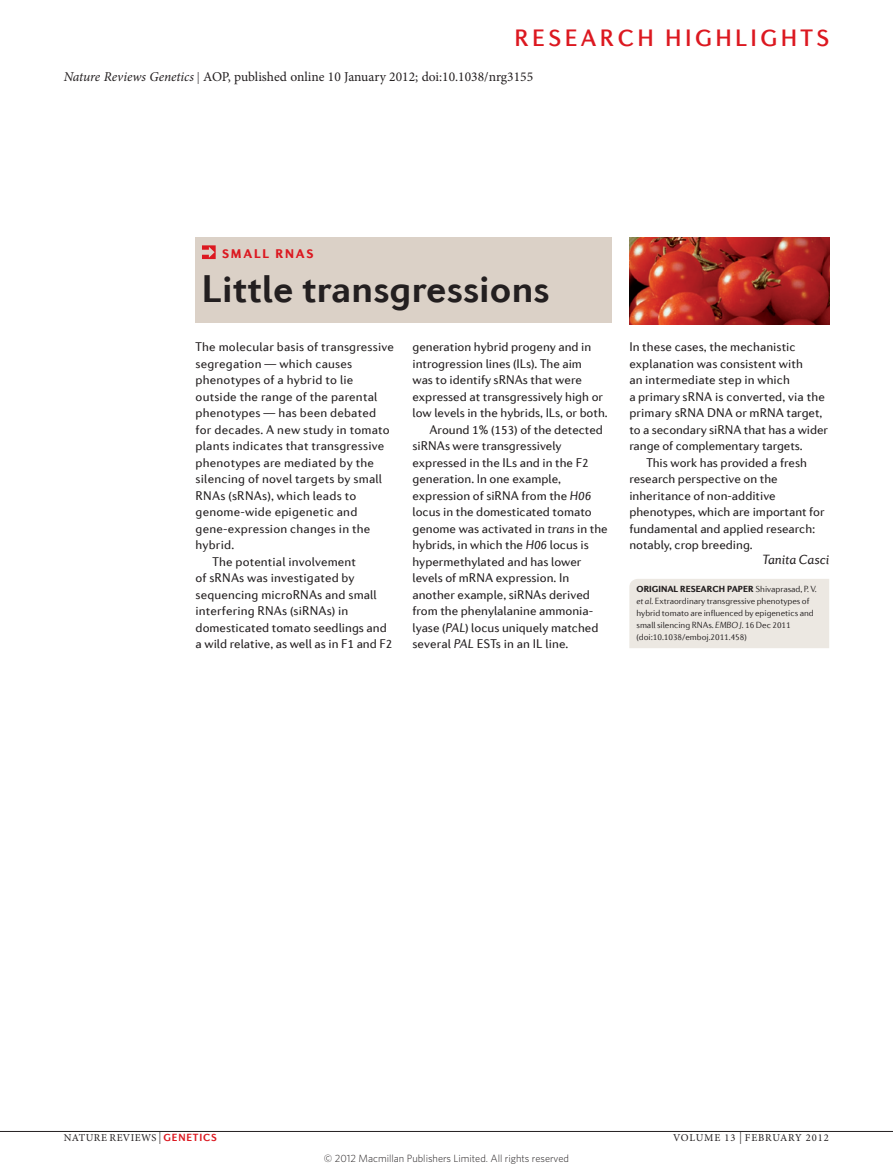
<style>
.page{position:relative;width:893px;height:1174px;background:#fff}
.page>*{position:absolute;margin:0;border:0;box-sizing:border-box;transform-origin:0 0}
.t1{font:700 39px "Diverda Sans Com";letter-spacing:.005em;color:#231f20}
.sectionheader{font:500 24px "Diverda Sans Com";letter-spacing:.14em;color:#dc1820}
.t2{font:13.5px "Minion Pro";color:#231f20}
.authorbold{font:13.5px "Diverda Sans Com Italic 2";letter-spacing:-.005em;color:#231f20}
.bodyboldindent{font:12.75px/16.5px "Diverda Sans Com Regular 2";color:#231f20}
.bodyboldfirst{font:12.75px/16.5px "Diverda Sans Com Regular 2";letter-spacing:.015em;color:#231f20}
.ministrap{font:900 12.75px "Diverda Sans Com";letter-spacing:.14em;color:#dc1820}
.t3{font:300 10.5px "Whitney";color:#231f20}
.t4{font:10.5px "Minion Pro";letter-spacing:.05em;color:#231f20}
.t5{font:10.5px "Minion Pro";letter-spacing:.085em;color:#231f20}
.t6{font:300 9px/12px "Diverda Sans Com";letter-spacing:-.005em;color:#231f20}
.s1{font-style:italic}
.s2{font-size:12px}
.s3{font-family:"Diverda Sans Com"}
.s4{font-family:"Diverda Sans Com";font-style:italic}
.s5{font-weight:900}
.s6{font-family:"Diverda Sans Com Light 2";font-weight:400}
.s7{font-family:"Diverda Sans Com";font-weight:700;color:#dc1820}
</style>
<div class="page">
<hr style="left:0;top:1131px;width:893px;height:1px;background:#231f20">
<div style="left:196px;top:237px;width:416px;height:86px;background:#dbd1c7"></div>
<svg style="left:202px;top:245px;width:14px;height:14px"></svg>
<img style="left:629px;top:237px;width:200px;height:87px">
<div style="left:629px;top:579px;width:200px;height:69px;background:#ece8e2"></div>
<p class="sectionheader" style="left:514px;top:24px;width:316px">RESEARCH HIGHLIGHTS</p>
<p class="t2" style="left:64px;top:68px;width:471px"><span class="s1">Nature Reviews Genetics</span> <span class="s2">|</span> AOP, published online 10 January 2012; doi:10.1038/nrg3155</p>
<p class="ministrap" style="left:222px;top:245px;width:93px">SMALL RNAS</p>
<p class="t1" style="left:202px;top:266px;width:349px">Little transgressions</p>
<p class="bodyboldindent" style="left:412px;top:339px;width:197px">generation hybrid progeny and in introgression lines (ILs). The aim<br>was to identify sRNAs that were expressed at transgressively high or <span class="s3">low levels in the hybrids, ILs, or both.</span></p>
<p class="bodyboldindent" style="left:412px;top:421px;width:197px;text-indent:17px">Around 1% (153) of the detected siRNAs were transgressively expressed in the ILs and in the F2 generation. In one example, expression of siRNA from the <span class="s4">H06 </span>locus in the domesticated tomato genome was activated in <span class="s4">trans</span> in the hybrids, in which the <span class="s4">H06</span> locus is hypermethylated and has lower levels of mRNA expression. In another example, siRNAs derived from the phenylalanine ammonia&shy;lyase (<span class="s4">PAL</span>) locus uniquely matched several <span class="s4">PAL</span> ESTs in an IL line.</p>
<p class="bodyboldfirst" style="left:196px;top:339px;width:200px">The molecular basis of transgressive segregation — which causes phenotypes of a hybrid to lie outside the range of the parental phenotypes — has been debated for decades. A new study in tomato plants indicates that transgressive phenotypes are mediated by the silencing of novel targets by small<br>RNAs (sRNAs), which leads to genome-wide epigenetic and gene-expression changes in the hybrid.</p>
<p class="bodyboldindent" style="left:196px;top:553px;width:198px;text-indent:17px">The potential involvement<br>of sRNAs was investigated by sequencing microRNAs and small interfering RNAs (siRNAs) in domesticated tomato seedlings and a wild relative, as well as in F1 and F2</p>
<p class="bodyboldindent" style="left:629px;top:339px;width:200px">In these cases, the mechanistic explanation was consistent with<br>an intermediate step in which<br>a primary sRNA is converted, via the primary sRNA DNA or mRNA target, to a secondary siRNA that has a wider range of complementary targets.</p>
<p class="bodyboldindent" style="left:629px;top:454px;width:197px;text-indent:17px">This work has provided a fresh research perspective on the inheritance of non-additive phenotypes, which are important for fundamental and applied research: notably, crop breeding.</p>
<p class="authorbold" style="left:762px;top:552px;width:68px">Tanita Casci</p>
<p class="t6" style="left:637px;top:583px;width:182px"><span class="s5">ORIGINAL RESEARCH PAPER</span> Shivaprasad, P. V. <span class="s1">et al.</span> Extraordinary transgressive phenotypes of hybrid tomato are influenced by epigenetics and small silencing RNAs. <span class="s1">EMBO J.</span> <span class="s6">16 Dec 2011 (doi:10.1038/emboj.2011.458)</span></p>
<p class="t4" style="left:64px;top:1130px;width:154px">NATURE REVIEWS <span class="s2">|</span> <span class="s7">GENETICS</span></p>
<p class="t5" style="left:673px;top:1130px;width:157px">VOLUME 13 <span class="s2">|</span> FEBRUARY 2012</p>
<p class="t3" style="left:324px;top:1151px;width:247px">© 2012 Macmillan Publishers Limited. All rights reserved</p>
</div>
